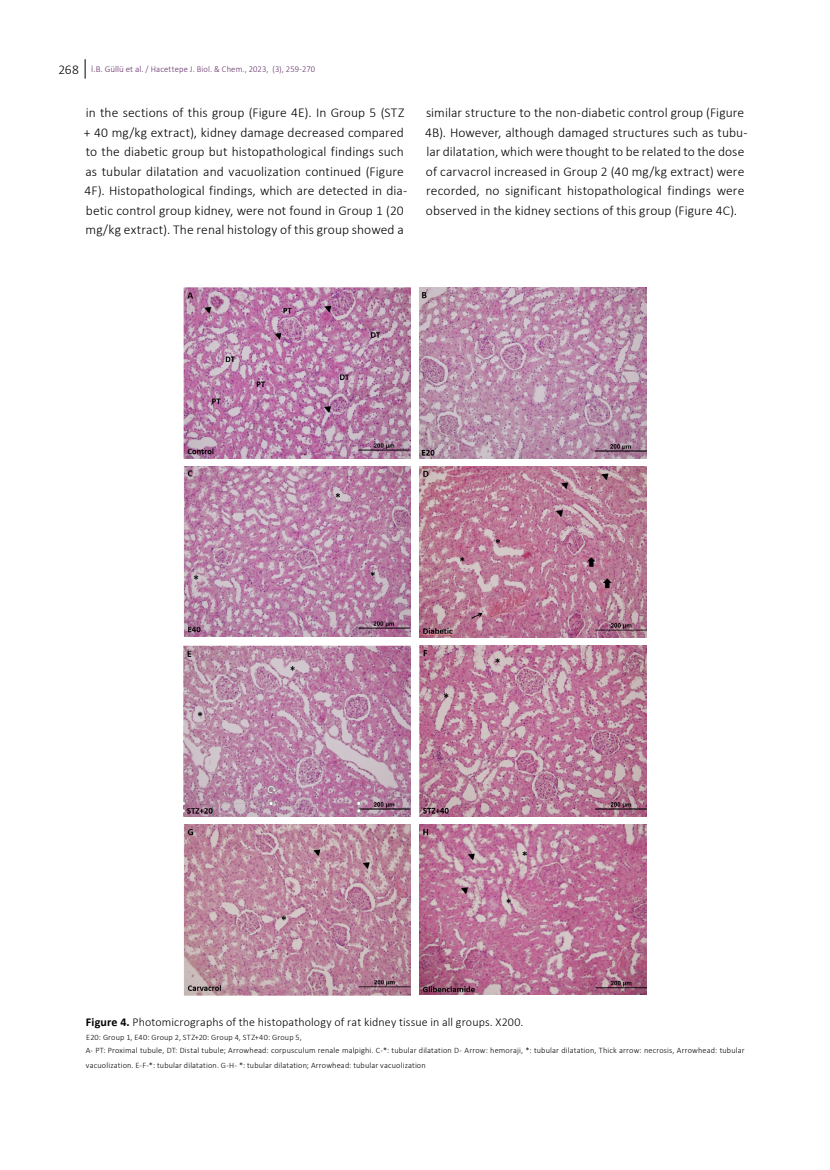
<style>
.page{position:relative;width:830px;height:1170px;background:#fff}
.page>*{position:absolute;margin:0;border:0;box-sizing:border-box;transform-origin:0 0}
.t1{font:300 13.5px/19.5px "Calibri";letter-spacing:.005em;color:#000}
.t2{font:300 12px "Calibri";letter-spacing:.01em;color:#000}
.t3{font:300 9px "Calibri";letter-spacing:.02em;color:#642e68}
.t4{font:300 8.25px/13.5px "Calibri";letter-spacing:.02em;color:#000}
.s1{font-size:13.5px;color:#000}
.s2{font-weight:700}
</style>
<div class="page">
<svg style="left:85px;top:59px;width:1px;height:20px"></svg>
<img style="left:183px;top:288px;width:227px;height:171px">
<img style="left:183px;top:645px;width:227px;height:171px">
<img style="left:183px;top:466px;width:227px;height:170px">
<img style="left:183px;top:824px;width:227px;height:171px">
<img style="left:419px;top:288px;width:227px;height:171px">
<img style="left:419px;top:645px;width:227px;height:171px">
<img style="left:419px;top:466px;width:227px;height:171px">
<img style="left:419px;top:824px;width:227px;height:170px">
<p class="t3" style="left:58px;top:63px;width:258px"><span class="s1">268</span> İ.B. Güllü et al. / Hacettepe J. Biol. &amp; Chem., 2023, (3), 259-270</p>
<p class="t1" style="left:84px;top:103px;width:325px">in the sections of this group (Figure 4E). In Group 5 (STZ + 40 mg/kg extract), kidney damage decreased compared to the diabetic group but histopathological findings such as tubular dilatation and vacuolization continued (Figure 4F). Histopathological findings, which are detected in dia&shy;betic control group kidney, were not found in Group 1 (20 mg/kg extract). The renal histology of this group showed a</p>
<p class="t1" style="left:425px;top:103px;width:324px">similar structure to the non-diabetic control group (Figure 4B). However, although damaged structures such as tubu&shy;lar dilatation, which were thought to be related to the dose of carvacrol increased in Group 2 (40 mg/kg extract) were recorded, no significant histopathological findings were observed in the kidney sections of this group (Figure 4C).</p>
<p class="t2" style="left:86px;top:1014px;width:439px"><span class="s2">Figure 4.</span> Photomicrographs of the histopathology of rat kidney tissue in all groups. X200.</p>
<p class="t4" style="left:86px;top:1029px;width:660px">E20: Group 1, E40: Group 2, STZ+20: Group 4, STZ+40: Group 5,<br>A- PT: Proximal tubule, DT: Distal tubule; Arrowhead: corpusculum renale malpighi. C-*: tubular dilatation D- Arrow: hemoraji, *: tubular dilatation, Thick arrow: necrosis, Arrowhead: tubular</p>
<p class="t4" style="left:86px;top:1058px;width:341px">vacuolization. E-F-*: tubular dilatation. G-H- *: tubular dilatation; Arrowhead: tubular vacuolization</p>
</div>
